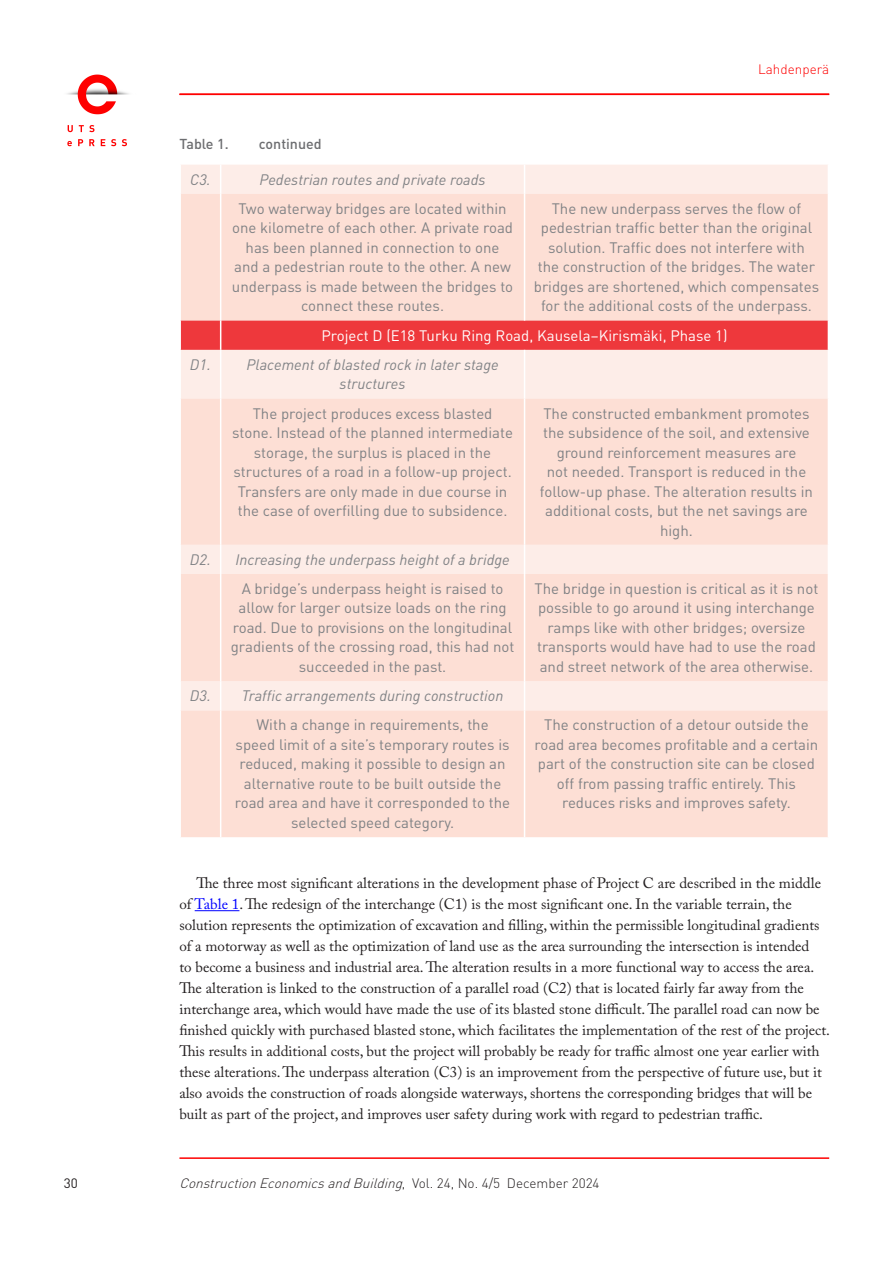
<style>
.page{position:relative;width:893px;height:1263px;background:#fff}
.page>*{position:absolute;margin:0;border:0;box-sizing:border-box;transform-origin:0 0}
.t1{font:15px/19.5px "DIN";color:#808285;text-align:center}
.t2{font:15px/21px "Adobe Caslon Pro";color:#231f20}
.t3{font:italic 15px/19.5px "DIN";color:#808285}
.t4{font:15px "DIN";color:#fff}
.t5{font:500 14.25px "DIN";color:#6c6d70}
.t6{font:italic 300 13.5px "DIN Pro";color:#231f20}
.t7{font:300 13.5px "DIN Pro";color:#fe0000}
.t8{font:13.5px "DIN Pro";color:#231f20}
.s1{color:#00f}
.s2{font-style:normal}
</style>
<div class="page">
<hr style="left:195px;top:910px;width:44px;height:1px;background:#00f">
<div style="left:181px;top:165px;width:647px;height:29px;background:#fdede8"></div>
<svg style="left:181px;top:194px;width:647px;height:643px;background:#fce1d8"></svg>
<svg style="left:220px;top:165px;width:1px;height:29px"></svg>
<svg style="left:524px;top:165px;width:1px;height:29px"></svg>
<hr style="left:220px;top:194px;width:1px;height:127px;background:#fff">
<hr style="left:524px;top:194px;width:1px;height:127px;background:#fff">
<div style="left:180px;top:321px;width:649px;height:29px;background:#ee383c"></div>
<hr style="left:220px;top:350px;width:1px;height:48px;background:#fff">
<hr style="left:524px;top:350px;width:1px;height:48px;background:#fff">
<hr style="left:220px;top:398px;width:1px;height:147px;background:#fff">
<hr style="left:524px;top:398px;width:1px;height:147px;background:#fff">
<svg style="left:220px;top:545px;width:1px;height:29px"></svg>
<svg style="left:524px;top:545px;width:1px;height:29px"></svg>
<hr style="left:220px;top:574px;width:1px;height:107px;background:#fff">
<hr style="left:524px;top:574px;width:1px;height:107px;background:#fff">
<svg style="left:220px;top:681px;width:1px;height:29px"></svg>
<svg style="left:524px;top:681px;width:1px;height:29px"></svg>
<hr style="left:220px;top:710px;width:1px;height:127px;background:#fff">
<hr style="left:524px;top:710px;width:1px;height:127px;background:#fff">
<img style="left:67px;top:74px;width:62px;height:73px">
<hr style="left:179px;top:94px;width:650px;height:1px;background:#fe0000">
<hr style="left:179px;top:1157px;width:650px;height:2px;background:#fe0000">
<p class="t5" style="left:179px;top:135px;width:51px">Table 1.</p>
<p class="t5" style="left:259px;top:135px;width:64px">continued</p>
<p class="t7" style="left:758px;top:60px;width:73px">Lahdenperä</p>
<p class="t3" style="left:190px;top:169px;width:22px">C3.</p>
<p class="t3" style="left:260px;top:169px;width:228px">Pedestrian routes and private roads</p>
<p class="t1" style="left:232px;top:199px;width:283px">Two waterway bridges are located within one kilometre of each other. A private road has been planned in connection to one and a pedestrian route to the other. A new underpass is made between the bridges to connect these routes.</p>
<p class="t1" style="left:534px;top:199px;width:287px">The new underpass serves the flow of pedestrian traffic better than the original solution. Traffic does not interfere with<br>the construction of the bridges. The water bridges are shortened, which compensates for the additional costs of the underpass.</p>
<p class="t4" style="left:321px;top:327px;width:408px">Project D (E18 Turku Ring Road, Kausela–Kirismäki, Phase 1)</p>
<p class="t3" style="left:340px;top:354px;width:161px;text-indent:-150px">D1. Placement of blasted rock in later stage structures</p>
<p class="t1" style="left:232px;top:404px;width:282px">The project produces excess blasted stone. Instead of the planned intermediate storage, the surplus is placed in the structures of a road in a follow-up project.<br>Transfers are only made in due course in the case of overfilling due to subsidence.</p>
<p class="t1" style="left:540px;top:404px;width:275px">The constructed embankment promotes the subsidence of the soil, and extensive ground reinforcement measures are<br>not needed. Transport is reduced in the follow-up phase. The alteration results in additional costs, but the net savings are high.</p>
<p class="t3" style="left:190px;top:549px;width:321px">D2. Increasing the underpass height of a bridge</p>
<p class="t1" style="left:231px;top:579px;width:285px">A bridge’s underpass height is raised to allow for larger outsize loads on the ring road. Due to provisions on the longitudinal gradients of the crossing road, this had not succeeded in the past.</p>
<p class="t1" style="left:535px;top:579px;width:285px">The bridge in question is critical as it is not possible to go around it using interchange ramps like with other bridges; oversize transports would have had to use the road and street network of the area otherwise.</p>
<p class="t3" style="left:190px;top:686px;width:315px">D3. Traffic arrangements during construction</p>
<p class="t1" style="left:235px;top:715px;width:277px">With a change in requirements, the speed limit of a site’s temporary routes is reduced, making it possible to design an alternative route to be built outside the road area and have it corresponded to the selected speed category.</p>
<p class="t1" style="left:535px;top:715px;width:285px">The construction of a detour outside the road area becomes profitable and a certain part of the construction site can be closed off from passing traffic entirely. This reduces risks and improves safety.</p>
<p class="t2" style="left:179px;top:872px;width:652px;text-indent:17px">The three most significant alterations in the development phase of Project C are described in the middle of <span class="s1">Table 1</span>. The redesign of the interchange (C1) is the most significant one. In the variable terrain, the solution represents the optimization of excavation and filling, within the permissible longitudinal gradients of a motorway as well as the optimization of land use as the area surrounding the intersection is intended<br>to become a business and industrial area. The alteration results in a more functional way to access the area.<br>The alteration is linked to the construction of a parallel road (C2) that is located fairly far away from the interchange area, which would have made the use of its blasted stone difficult. The parallel road can now be finished quickly with purchased blasted stone, which facilitates the implementation of the rest of the project.<br>This results in additional costs, but the project will probably be ready for traffic almost one year earlier with these alterations. The underpass alteration (C3) is an improvement from the perspective of future use, but it also avoids the construction of roads alongside waterways, shortens the corresponding bridges that will be built as part of the project, and improves user safety during work with regard to pedestrian traffic.</p>
<p class="t8" style="left:64px;top:1174px;width:16px">30</p>
<p class="t6" style="left:179px;top:1174px;width:422px">ConstructionEconomicsandBuilding<span class="s2">, Vo l . 2 4 , N o . 4/ 5 D e c e m b e r 2 0 2 4</span></p>
</div>
